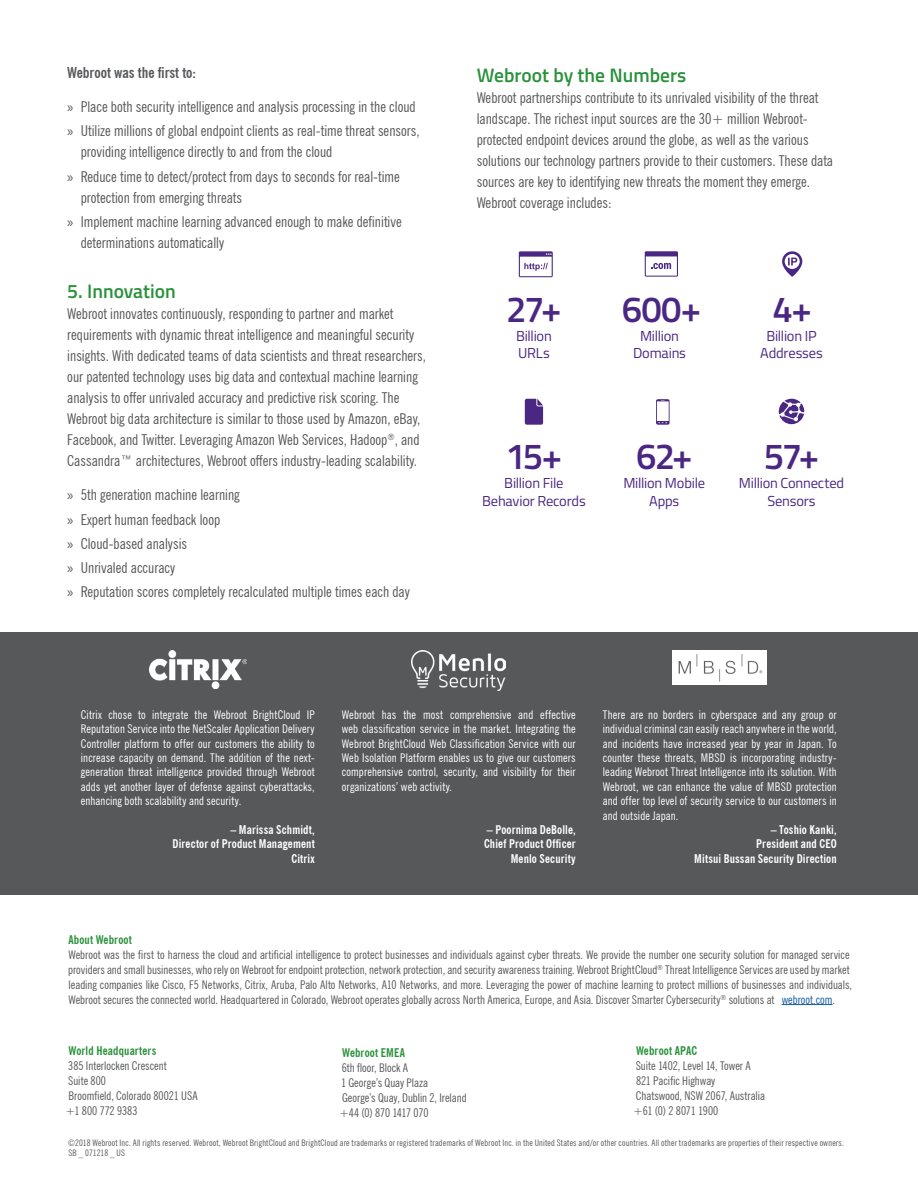
<style>
.page{position:relative;width:918px;height:1188px;background:#fff}
.page>*{position:absolute;margin:0;border:0;box-sizing:border-box;transform-origin:0 0}
.t1{font:600 36.45px "Titillium";letter-spacing:-.055em;color:#4a2783}
.t2{font:600 19.5px "Titillium";color:#2a913b}
.t3{font:condensed 15px/21px "News Gothic BT";color:#57585a}
.t4{font:700 condensed 15px "News Gothic BT";color:#57585a}
.t5{font:14.4px/17.5px "Titillium";letter-spacing:-.015em;color:#4a2783;text-align:center}
.t6{font:condensed 12px/14.4px "News Gothic BT";letter-spacing:.01em;color:#fff;text-align:justify}
.t7{font:condensed 12px/15px "News Gothic BT";color:#57585a}
.t8{font:700 condensed 12px/14.4px "News Gothic BT";letter-spacing:.015em;color:#fff;text-align:right}
.t9{font:700 condensed 12px "News Gothic BT";letter-spacing:.015em;color:#2a913b}
.t10{font:condensed 9px/10.5px "News Gothic BT";letter-spacing:.02em;color:#57585a}
.s1{font-family:"Myriad Pro";font-stretch:normal}
.s2{color:#175d9e}
</style>
<div class="page">
<div style="left:0;top:632px;width:918px;height:262px;background:#57585a"></div>
<hr style="left:782px;top:1004px;width:50px;height:1px;background:#175d9e">
<svg style="left:782px;top:251px;width:20px;height:26px"></svg>
<svg style="left:525px;top:399px;width:18px;height:26px"></svg>
<svg style="left:656px;top:399px;width:14px;height:26px"></svg>
<svg style="left:779px;top:399px;width:25px;height:25px"></svg>
<svg style="left:645px;top:251px;width:33px;height:26px"></svg>
<svg style="left:519px;top:251px;width:34px;height:26px"></svg>
<img style="left:149px;top:650px;width:97px;height:38px">
<img style="left:412px;top:650px;width:94px;height:41px">
<img style="left:673px;top:650px;width:94px;height:35px">
<p class="t4" style="left:67px;top:63px;width:130px">Webroot was the first to:</p>
<p class="t3" style="left:67px;top:94px;width:354px;line-height:24.3px"><span class="s1">»</span> Place both security intelligence and analysis processing in the cloud <span class="s1">»</span> Utilize millions of global endpoint clients as real-time threat sensors,</p>
<p class="t3" style="left:67px;top:140px;width:334px;line-height:24.3px;text-indent:14px">providing intelligence directly to and from the cloud<br><span class="s1">»</span> Reduce time to detect/protect from days to seconds for real-time</p>
<p class="t3" style="left:67px;top:185px;width:336px;line-height:24.3px;text-indent:14px">protection from emerging threats<br><span class="s1">»</span> Implement machine learning advanced enough to make definitive</p>
<p class="t3" style="left:81px;top:232px;width:145px">determinations automatically</p>
<h2 class="t2" style="left:67px;top:276px;width:110px">5. Innovation</h2>
<p class="t3" style="left:67px;top:303px;width:360px">Webroot innovates continuously, responding to partner and market requirements with dynamic threat intelligence and meaningful security insights. With dedicated teams of data scientists and threat researchers, our patented technology uses big data and contextual machine learning analysis to offer unrivaled accuracy and predictive risk scoring. The Webroot big data architecture is similar to those used by Amazon, eBay, Facebook, and Twitter. Leveraging Amazon Web Services, Hadoop<sup>®</sup>, and Cassandra™ architectures, Webroot offers industry-leading scalability.</p>
<p class="t3" style="left:67px;top:483px;width:344px;line-height:24.3px"><span class="s1">»</span> 5th generation machine learning<br><span class="s1">»</span> Expert human feedback loop<br><span class="s1">»</span> Cloud-based analysis<br><span class="s1">»</span> Unrivaled accuracy<br><span class="s1">»</span> Reputation scores completely recalculated multiple times each day</p>
<p class="t5" style="left:482px;top:474px;width:105px">Billion File<br>Behavior Records</p>
<p class="t5" style="left:623px;top:474px;width:83px">Million Mobile<br>Apps</p>
<p class="t5" style="left:739px;top:474px;width:107px">Million Connected<br>Sensors</p>
<h2 class="t2" style="left:477px;top:61px;width:211px">Webroot by the Numbers</h2>
<p class="t3" style="left:477px;top:87px;width:358px">Webroot partnerships contribute to its unrivaled visibility of the threat landscape. The richest input sources are the 30+ million Webroot&shy;protected endpoint devices around the globe, as well as the various solutions our technology partners provide to their customers. These data sources are key to identifying new threats the moment they emerge.<br>Webroot coverage includes:</p>
<h1 class="t1" style="left:506px;top:282px;width:57px">27+</h1>
<p class="t5" style="left:516px;top:326px;width:37px;text-align:left">Billion<br>URLs</p>
<h1 class="t1" style="left:622px;top:282px;width:81px">600+</h1>
<p class="t5" style="left:633px;top:326px;width:54px">Million<br>Domains</p>
<h1 class="t1" style="left:772px;top:282px;width:41px">4+</h1>
<p class="t5" style="left:760px;top:326px;width:64px">Billion IP<br>Addresses</p>
<h1 class="t1" style="left:506px;top:429px;width:58px">15+</h1>
<h1 class="t1" style="left:636px;top:429px;width:58px">62+</h1>
<h1 class="t1" style="left:764px;top:429px;width:57px">57+</h1>
<p class="t6" style="left:81px;top:707px;width:235px">Citrix chose to integrate the Webroot BrightCloud IP Reputation Service into the NetScaler Application Delivery Controller platform to offer our customers the ability to increase capacity on demand. The addition of the next&shy;generation threat intelligence provided through Webroot adds yet another layer of defense against cyberattacks, enhancing both scalability and security.</p>
<p class="t8" style="left:173px;top:822px;width:144px">– Marissa Schmidt,<br>Director of Product Management<br>Citrix</p>
<p class="t6" style="left:342px;top:707px;width:235px">Webroot has the most comprehensive and effective web classification service in the market. Integrating the Webroot BrightCloud Web Classification Service with our Web Isolation Platform enables us to give our customers comprehensive control, security, and visibility for their organizations’ web activity.</p>
<p class="t8" style="left:484px;top:822px;width:93px">– Poornima DeBolle,<br>Chief Product Officer<br>Menlo Security</p>
<p class="t6" style="left:603px;top:707px;width:235px">There are no borders in cyberspace and any group or individual criminal can easily reach anywhere in the world, and incidents have increased year by year in Japan. To counter these threats, MBSD is incorporating industry&shy;leading Webroot Threat Intelligence into its solution. With Webroot, we can enhance the value of MBSD protection and offer top level of security service to our customers in and outside Japan.</p>
<p class="t8" style="left:694px;top:822px;width:144px">– Toshio Kanki,<br>President and CEO<br>Mitsui Bussan Security Direction</p>
<p class="t9" style="left:68px;top:932px;width:65px">About Webroot</p>
<p class="t7" style="left:68px;top:947px;width:785px">Webroot was the first to harness the cloud and artificial intelligence to protect businesses and individuals against cyber threats. We provide the number one security solution for managed service providers and small businesses, who rely on Webroot for endpoint protection, network protection, and security awareness training. Webroot BrightCloud<sup>®</sup> Threat Intelligence Services are used by market leading companies like Cisco, F5 Networks, Citrix, Aruba, Palo Alto Networks, A10 Networks, and more. Leveraging the power of machine learning to protect millions of businesses and individuals, Webroot secures the connected world. Headquartered in Colorado, Webroot operates globally across North America, Europe, and Asia. Discover Smarter Cybersecurity<sup>®</sup> solutions at <span class="s2">webroot.com</span>.</p>
<p class="t9" style="left:69px;top:1044px;width:89px">World Headquarters</p>
<p class="t7" style="left:66px;top:1059px;width:133px">385 Interlocken Crescent<br>Suite 800<br>Broomfield, Colorado 80021 USA +1 800 772 9383</p>
<p class="t9" style="left:342px;top:1045px;width:64px">Webroot EMEA</p>
<p class="t7" style="left:339px;top:1060px;width:129px">6th floor, Block A<br>1 George’s Quay Plaza<br>George’s Quay, Dublin 2, Ireland +44 (0) 870 1417 070</p>
<p class="t9" style="left:636px;top:1044px;width:63px">Webroot APAC</p>
<p class="t7" style="left:633px;top:1059px;width:133px">Suite 1402, Level 14, Tower A<br>821 Pacific Highway<br>Chatswood, NSW 2067, Australia +61 (0) 2 8071 1900</p>
<p class="t10" style="left:68px;top:1137px;width:778px">©2018 Webroot Inc. All rights reserved. Webroot, Webroot BrightCloud and BrightCloud are trademarks or registered trademarks of Webroot Inc. in the United States and/or other countries. All other trademarks are properties of their respective owners.<br>SB _ 071218 _ US</p>
</div>
